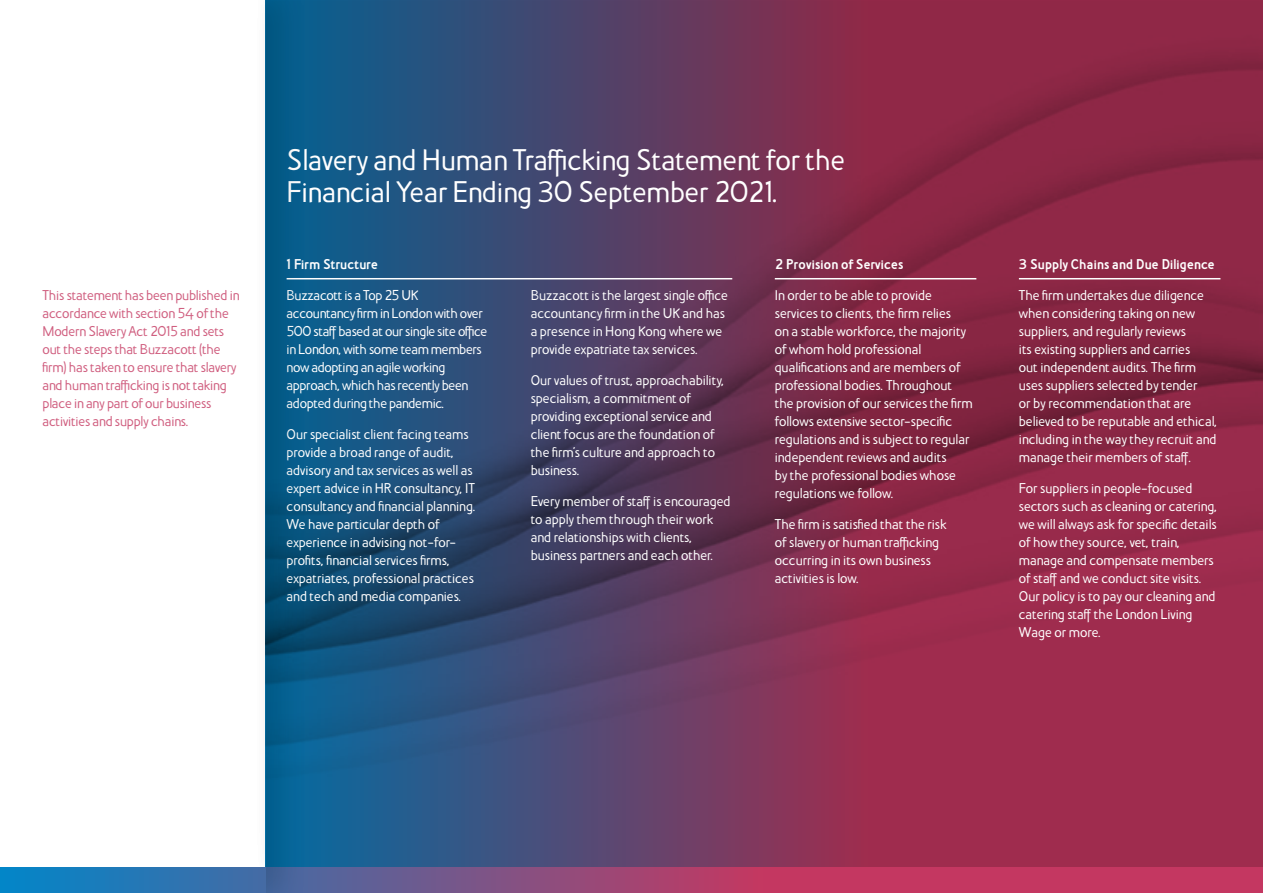
<style>
.page{position:relative;width:1263px;height:893px;background:#fff}
.page>*{position:absolute;margin:0;border:0;box-sizing:border-box;transform-origin:0 0}
.t1{font:31.5px/31.5px "Buzzacott Sans 55";color:#fff}
.t2{font:15px/18px "Buzzacott Sans 55";color:#fff}
.t3{font:15px/18px "Buzzacott Sans 55";letter-spacing:-.01em;color:#d05f80}
.t4{font:15px/18px "Buzzacott Sans 55";letter-spacing:-.02em;color:#fff}
.t5{font:15px "Buzzacott Sans 75";letter-spacing:-.01em;color:#fff}
</style>
<div class="page">
<img style="left:308px;top:0;width:955px;height:867px">
<hr style="left:287px;top:278px;width:445px;height:1px;background:#fff">
<hr style="left:775px;top:278px;width:201px;height:1px;background:#fff">
<hr style="left:1019px;top:278px;width:201px;height:1px;background:#fff">
<svg style="left:308px;top:867px;width:955px;height:26px;background:#a8426f"></svg>
<div style="left:0;top:0;width:308px;height:893px;background:#000;opacity:.15"></div>
<div style="left:0;top:0;width:266px;height:893px;background:#fff"></div>
<p class="t3" style="left:43px;top:287px;width:198px">This statement has been published in accordance with section 54 of the Modern Slavery Act 2015 and sets out the steps that Buzzacott (the firm) has taken to ensure that slavery and human trafficking is not taking place in any part of our business activities and supply chains.</p>
<h1 class="t1" style="left:287px;top:146px;width:560px">Slavery and Human Trafficking Statement for the<br>Financial Year Ending 30 September 2021.</h1>
<p class="t5" style="left:287px;top:256px;width:93px">1 Firm Structure</p>
<p class="t4" style="left:287px;top:287px;width:202px">Buzzacott is a Top 25 UK accountancy firm in London with over<br>500 staff based at our single site office in London, with some team members now adopting an agile working approach, which has recently been adopted during the pandemic.</p>
<p class="t2" style="left:287px;top:426px;width:190px">Our specialist client facing teams provide a broad range of audit, advisory and tax services as well as expert advice in HR consultancy, IT consultancy and financial planning.<br>We have particular depth of experience in advising not-for&shy;profits, financial services firms, expatriates, professional practices and tech and media companies.</p>
<p class="t2" style="left:531px;top:287px;width:199px">Buzzacott is the largest single office accountancy firm in the UK and has a presence in Hong Kong where we provide expatriate tax services.</p>
<p class="t2" style="left:531px;top:372px;width:195px">Our values of trust, approachability, specialism, a commitment of providing exceptional service and client focus are the foundation of the firm’s culture and approach to business.</p>
<p class="t2" style="left:531px;top:493px;width:201px">Every member of staff is encouraged to apply them through their work and relationships with clients, business partners and each other.</p>
<p class="t5" style="left:775px;top:256px;width:130px">2 Provision of Services</p>
<p class="t2" style="left:775px;top:287px;width:199px">In order to be able to provide services to clients, the firm relies<br>on a stable workforce, the majority of whom hold professional qualifications and are members of professional bodies. Throughout the provision of our services the firm follows extensive sector-specific regulations and is subject to regular independent reviews and audits<br>by the professional bodies whose regulations we follow.</p>
<p class="t2" style="left:775px;top:516px;width:173px">The firm is satisfied that the risk of slavery or human trafficking occurring in its own business activities is low.</p>
<p class="t5" style="left:1019px;top:256px;width:197px">3 Supply Chains and Due Diligence</p>
<p class="t2" style="left:1019px;top:287px;width:200px">The firm undertakes due diligence when considering taking on new suppliers, and regularly reviews<br>its existing suppliers and carries<br>out independent audits. The firm uses suppliers selected by tender<br>or by recommendation that are believed to be reputable and ethical, including in the way they recruit and manage their members of staff.</p>
<p class="t2" style="left:1019px;top:480px;width:200px">For suppliers in people-focused sectors such as cleaning or catering, we will always ask for specific details of how they source, vet, train, manage and compensate members of staff and we conduct site visits.<br>Our policy is to pay our cleaning and catering staff the London Living<br>Wage or more.</p>
</div>
